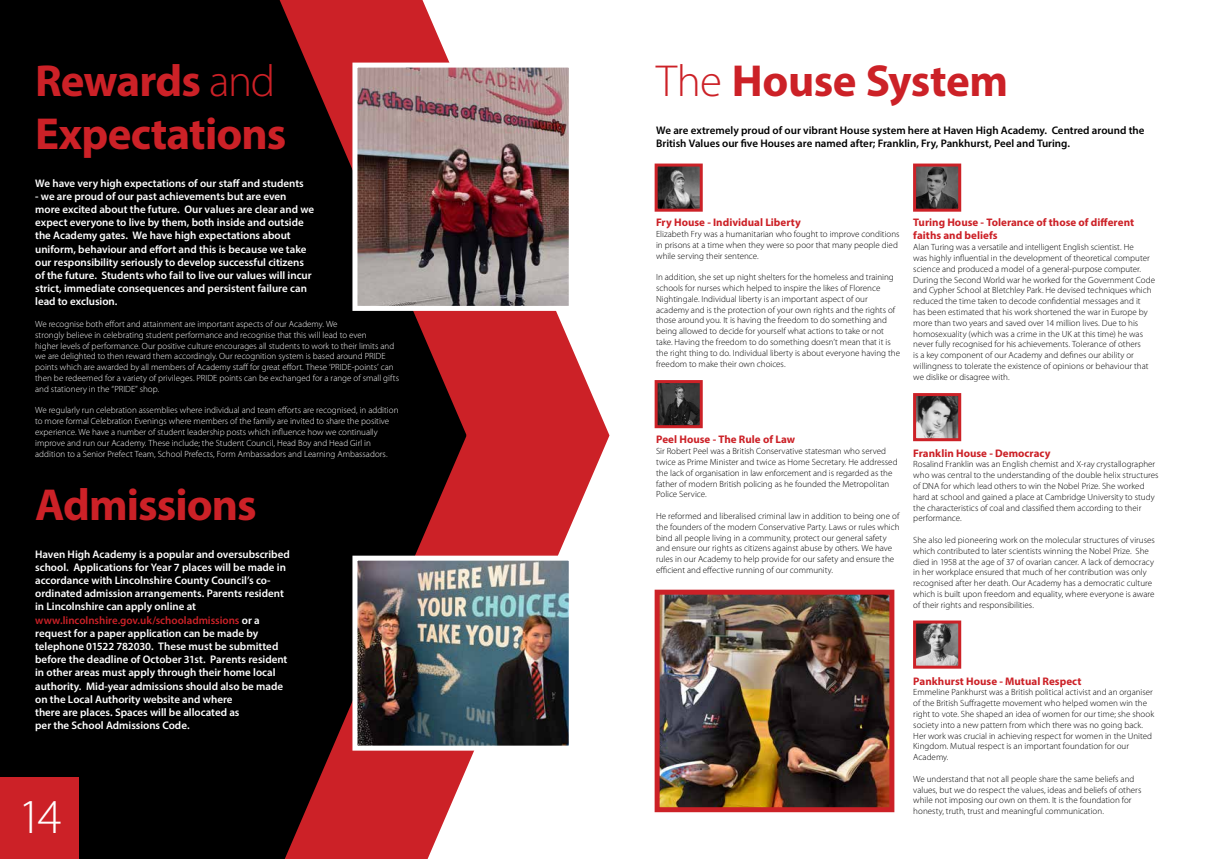
<style>
.page{position:relative;width:1219px;height:859px;background:#fff}
.page>*{position:absolute;margin:0;border:0;box-sizing:border-box;transform-origin:0 0}
.t1{font:300 49px "Myriad Pro";color:#fff}
.t2{font:700 45px/53px "Myriad Pro";letter-spacing:-.02em;color:#cc2127}
.t3{font:600 11px/13.2px "Myriad Pro";color:#fff}
.t4{font:600 11px/13.2px "Myriad Pro";color:#000}
.t5{font:700 11px/13.2px "Myriad Pro";letter-spacing:.005em;color:#cc2127}
.t6{font:300 9px/10.8px "Myriad Pro";color:#000}
.t7{font:300 9px/10.8px "Myriad Pro";color:#fff}
.s1{font-weight:300}
.s2{color:#cc2127}
</style>
<div class="page">
<div style="left:0;top:0;width:113px;height:859px;background:#000"></div>
<svg style="left:113px;top:0;width:568px;height:859px"></svg>
<img style="left:358px;top:69px;width:210px;height:236px">
<div style="left:352px;top:63px;width:222px;height:248px;border:5px solid #fff"></div>
<img style="left:358px;top:562px;width:210px;height:183px">
<div style="left:352px;top:556px;width:222px;height:195px;border:5px solid #fff"></div>
<img style="left:659px;top:168px;width:40px;height:40px">
<div style="left:655px;top:164px;width:48px;height:48px;border:3px solid #cc2127"></div>
<img style="left:659px;top:384px;width:40px;height:40px">
<div style="left:655px;top:380px;width:48px;height:48px;border:3px solid #cc2127"></div>
<img style="left:917px;top:168px;width:40px;height:40px">
<div style="left:913px;top:164px;width:48px;height:48px;border:3px solid #cc2127"></div>
<img style="left:917px;top:397px;width:40px;height:40px">
<div style="left:913px;top:393px;width:48px;height:48px;border:3px solid #cc2127"></div>
<img style="left:917px;top:624px;width:40px;height:41px">
<div style="left:913px;top:620px;width:48px;height:49px;border:3px solid #cc2127"></div>
<img style="left:661px;top:596px;width:227px;height:210px">
<div style="left:655px;top:590px;width:239px;height:222px;border:5px solid #cc2127"></div>
<div style="left:0;top:778px;width:78px;height:81px;background:#cc2127"></div>
<h2 class="t2" style="left:35px;top:53px;width:253px">Rewards <span class="s1">and<br></span>Expectations</h2>
<p class="t3" style="left:35px;top:176px;width:270px">We have very high expectations of our staff and students</p>
<p class="t3" style="left:35px;top:189px;width:280px">- we are proud of our past achievements but are even more excited about the future. Our values are clear and we expect everyone to live by them, both inside and outside the Academy gates. We have high expectations about uniform, behaviour and effort and this is because we take our responsibility seriously to develop successful citizens of the future. Students who fail to live our values will incur strict, immediate consequences and persistent failure can lead to exclusion.</p>
<p class="t7" style="left:35px;top:318px;width:365px">We recognise both effort and attainment are important aspects of our Academy. We<br>strongly believe in celebrating student performance and recognise that this will lead to even<br>higher levels of performance. Our positive culture encourages all students to work to their limits and we are delighted to then reward them accordingly. Our recognition system is based around PRIDE points which are awarded by all members of Academy staff for great effort. These ‘PRIDE-points’ can then be redeemed for a variety of privileges. PRIDE points can be exchanged for a range of small gifts and stationery in the “PRIDE” shop.</p>
<p class="t7" style="left:35px;top:405px;width:365px">We regularly run celebration assemblies where individual and team efforts are recognised, in addition to more formal Celebration Evenings where members of the family are invited to share the positive experience. We have a number of student leadership posts which influence how we continually improve and run our Academy. These include; the Student Council, Head Boy and Head Girl in addition to a Senior Prefect Team, School Prefects, Form Ambassadors and Learning Ambassadors.</p>
<h2 class="t2" style="left:35px;top:477px;width:223px">Admissions</h2>
<p class="t3" style="left:35px;top:547px;width:256px">Haven High Academy is a popular and oversubscribed school. Applications for Year 7 places will be made in accordance with Lincolnshire County Council’s co&shy;ordinated admission arrangements. Parents resident in Lincolnshire can apply online at <span class="s2">www.lincolnshire.gov.uk/schooladmissions</span> or a request for a paper application can be made by telephone 01522 782030. These must be submitted before the deadline of October 31st. Parents resident in other areas must apply through their home local authority. Mid-year admissions should also be made on the Local Authority website and where<br>there are places. Spaces will be allocated as<br>per the School Admissions Code.</p>
<h1 class="t1" style="left:18px;top:787px;width:45px">14</h1>
<h2 class="t2" style="left:656px;top:53px;width:354px"><span class="s1">The</span> House System</h2>
<p class="t4" style="left:656px;top:123px;width:490px">We are extremely proud of our vibrant House system here at Haven High Academy. Centred around the<br>British Values our five Houses are named after; Franklin, Fry, Pankhurst, Peel and Turing.</p>
<p class="t5" style="left:656px;top:215px;width:146px">Fry House - Individual Liberty</p>
<p class="t6" style="left:656px;top:228px;width:245px">Elizabeth Fry was a humanitarian who fought to improve conditions in prisons at a time when they were so poor that many people died while serving their sentence.</p>
<p class="t6" style="left:656px;top:272px;width:245px">In addition, she set up night shelters for the homeless and training schools for nurses which helped to inspire the likes of Florence Nightingale. Individual liberty is an important aspect of our academy and is the protection of your own rights and the rights of those around you. It is having the freedom to do something and being allowed to decide for yourself what actions to take or not take. Having the freedom to do something doesn’t mean that it is the right thing to do. Individual liberty is about everyone having the freedom to make their own choices.</p>
<p class="t5" style="left:913px;top:215px;width:222px">Turing House - Tolerance of those of different faiths and beliefs</p>
<p class="t6" style="left:913px;top:242px;width:243px">Alan Turing was a versatile and intelligent English scientist. He<br>was highly influential in the development of theoretical computer science and produced a model of a general-purpose computer.<br>During the Second World war he worked for the Government Code and Cypher School at Bletchley Park. He devised techniques which reduced the time taken to decode confidential messages and it has been estimated that his work shortened the war in Europe by more than two years and saved over 14 million lives. Due to his homosexuality (which was a crime in the UK at this time) he was never fully recognised for his achievements. Tolerance of others<br>is a key component of our Academy and defines our ability or willingness to tolerate the existence of opinions or behaviour that we dislike or disagree with.</p>
<p class="t5" style="left:656px;top:433px;width:141px">Peel House - The Rule of Law</p>
<p class="t6" style="left:656px;top:446px;width:243px">Sir Robert Peel was a British Conservative statesman who served twice as Prime Minister and twice as Home Secretary. He addressed the lack of organisation in law enforcement and is regarded as the father of modern British policing as he founded the Metropolitan Police Service.</p>
<p class="t6" style="left:656px;top:510px;width:245px">He reformed and liberalised criminal law in addition to being one of the founders of the modern Conservative Party. Laws or rules which bind all people living in a community, protect our general safety and ensure our rights as citizens against abuse by others. We have rules in our Academy to help provide for our safety and ensure the efficient and effective running of our community.</p>
<p class="t5" style="left:913px;top:446px;width:139px">Franklin House - Democracy</p>
<p class="t6" style="left:913px;top:459px;width:247px">Rosalind Franklin was an English chemist and X-ray crystallographer who was central to the understanding of the double helix structures of DNA for which lead others to win the Nobel Prize. She worked hard at school and gained a place at Cambridge University to study the characteristics of coal and classified them according to their performance.</p>
<p class="t6" style="left:913px;top:534px;width:243px">She also led pioneering work on the molecular structures of viruses which contributed to later scientists winning the Nobel Prize. She died in 1958 at the age of 37 of ovarian cancer. A lack of democracy in her workplace ensured that much of her contribution was only recognised after her death. Our Academy has a democratic culture which is built upon freedom and equality, where everyone is aware of their rights and responsibilities.</p>
<p class="t5" style="left:913px;top:674px;width:170px">Pankhurst House - Mutual Respect</p>
<p class="t6" style="left:913px;top:687px;width:242px">Emmeline Pankhurst was a British political activist and an organiser of the British Suffragette movement who helped women win the right to vote. She shaped an idea of women for our time; she shook society into a new pattern from which there was no going back.<br>Her work was crucial in achieving respect for women in the United Kingdom. Mutual respect is an important foundation for our Academy.</p>
<p class="t6" style="left:913px;top:773px;width:230px">We understand that not all people share the same beliefs and values, but we do respect the values, ideas and beliefs of others while not imposing our own on them. It is the foundation for honesty, truth, trust and meaningful communication.</p>
</div>
